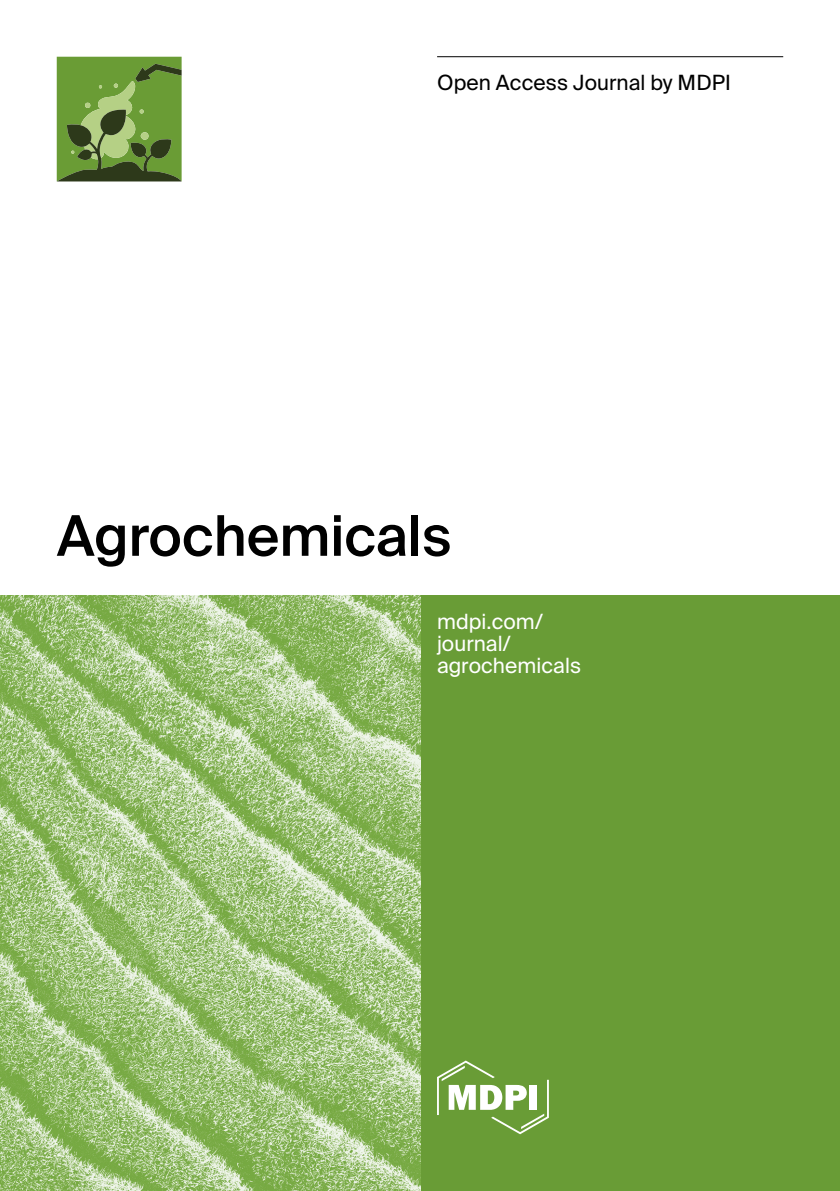
<style>
.page{position:relative;width:840px;height:1191px;background:#fff}
.page>*{position:absolute;margin:0;border:0;box-sizing:border-box;transform-origin:0 0}
.t1{font:500 56px "Suisse Intl";color:#000}
.t2{font:21px/22px "Suisse Intl";color:#fff}
.t3{font:21px "Suisse Intl";letter-spacing:.005em;color:#000}
</style>
<div class="page">
<div style="left:420px;top:595px;width:419px;height:596px;background:#699c36"></div>
<img style="left:1px;top:595px;width:419px;height:596px">
<svg style="left:57px;top:57px;width:124px;height:124px;background:#678e3b"></svg>
<svg style="left:437px;top:1060px;width:111px;height:74px"></svg>
<hr style="left:437px;top:56px;width:345px;height:1px;background:#000">
<hr style="left:0;top:595px;width:1px;height:596px;background:#f4f6f3">
<p class="t3" style="left:437px;top:70px;width:295px">Open Access Journal by MDPI</p>
<h1 class="t1" style="left:57px;top:504px;width:396px">Agrochemicals</h1>
<p class="t2" style="left:437px;top:610px;width:145px">mdpi.com/ journal/ agrochemicals</p>
</div>
